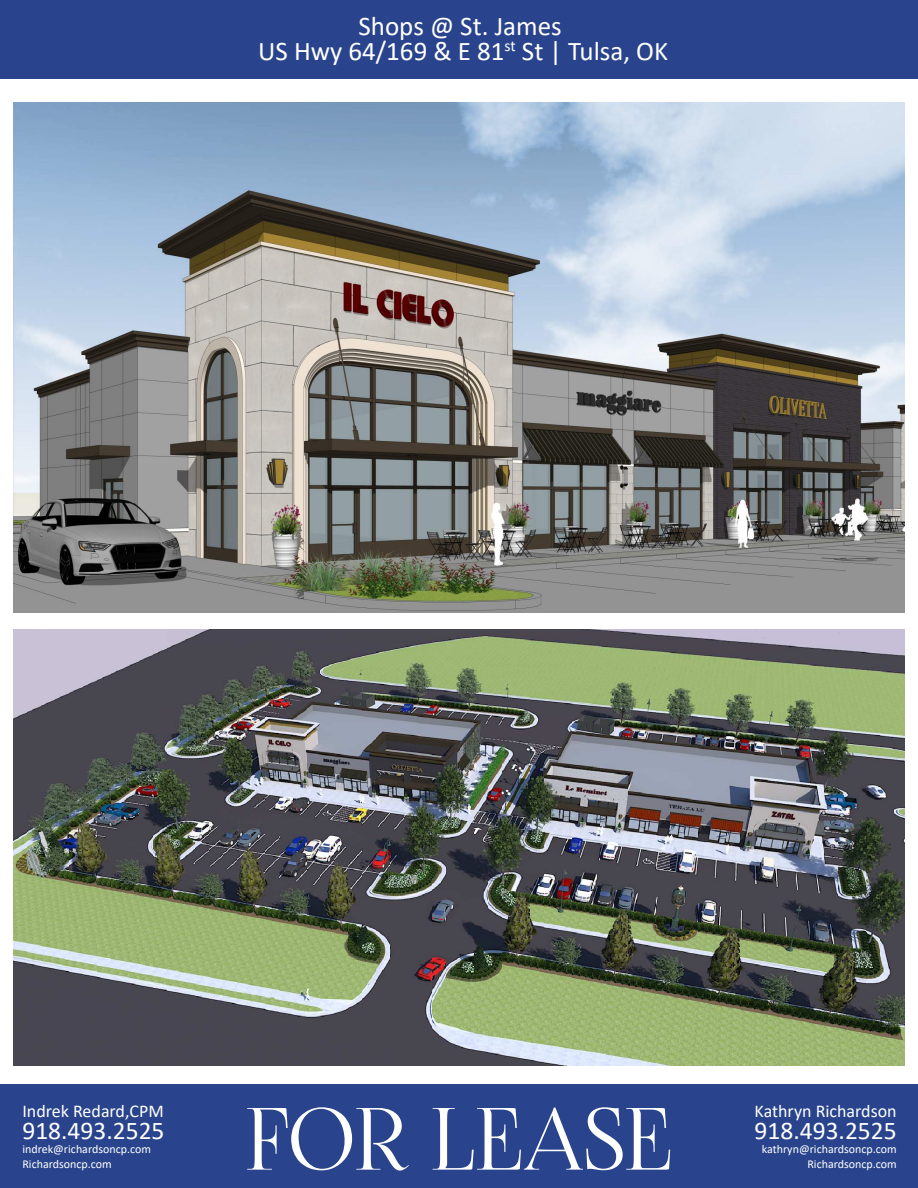
<style>
.page{position:relative;width:918px;height:1188px;background:#fff}
.page>*{position:absolute;margin:0;border:0;box-sizing:border-box;transform-origin:0 0}
.t1{font:102.9px "Fogtwo No 5";color:#fff}
.t2{font:27px/25.5px "Calibri";color:#fff;text-align:center}
.t3{font:25.5px "Calibri";color:#fff}
.t4{font:18px "Calibri";color:#fff}
.t5{font:12px "Calibri";color:#fff}
</style>
<div class="page">
<div style="left:0;top:0;width:918px;height:78px;background:#29448c"></div>
<div style="left:1px;top:1084px;width:917px;height:104px;background:#29448c"></div>
<img style="left:14px;top:102px;width:890px;height:510px">
<img style="left:14px;top:629px;width:890px;height:437px">
<p class="t2" style="left:258px;top:12px;width:411px">Shops @ St. James<br>US Hwy 64/169 &amp; E 81<sup>st</sup> St | Tulsa, OK</p>
<p class="t4" style="left:22px;top:1099px;width:143px">Indrek Redard,CPM</p>
<p class="t3" style="left:22px;top:1113px;width:144px">918.493.2525</p>
<p class="t5" style="left:22px;top:1141px;width:130px">indrek@richardsoncp.com</p>
<p class="t5" style="left:22px;top:1155px;width:91px">Richardsoncp.com</p>
<p class="t1" style="left:246px;top:1090px;width:428px">FOR LEASE</p>
<p class="t4" style="left:755px;top:1099px;width:144px">Kathryn Richardson</p>
<p class="t3" style="left:755px;top:1113px;width:144px">918.493.2525</p>
<p class="t5" style="left:762px;top:1141px;width:136px">kathryn@richardsoncp.com</p>
<p class="t5" style="left:807px;top:1155px;width:91px">Richardsoncp.com</p>
</div>
